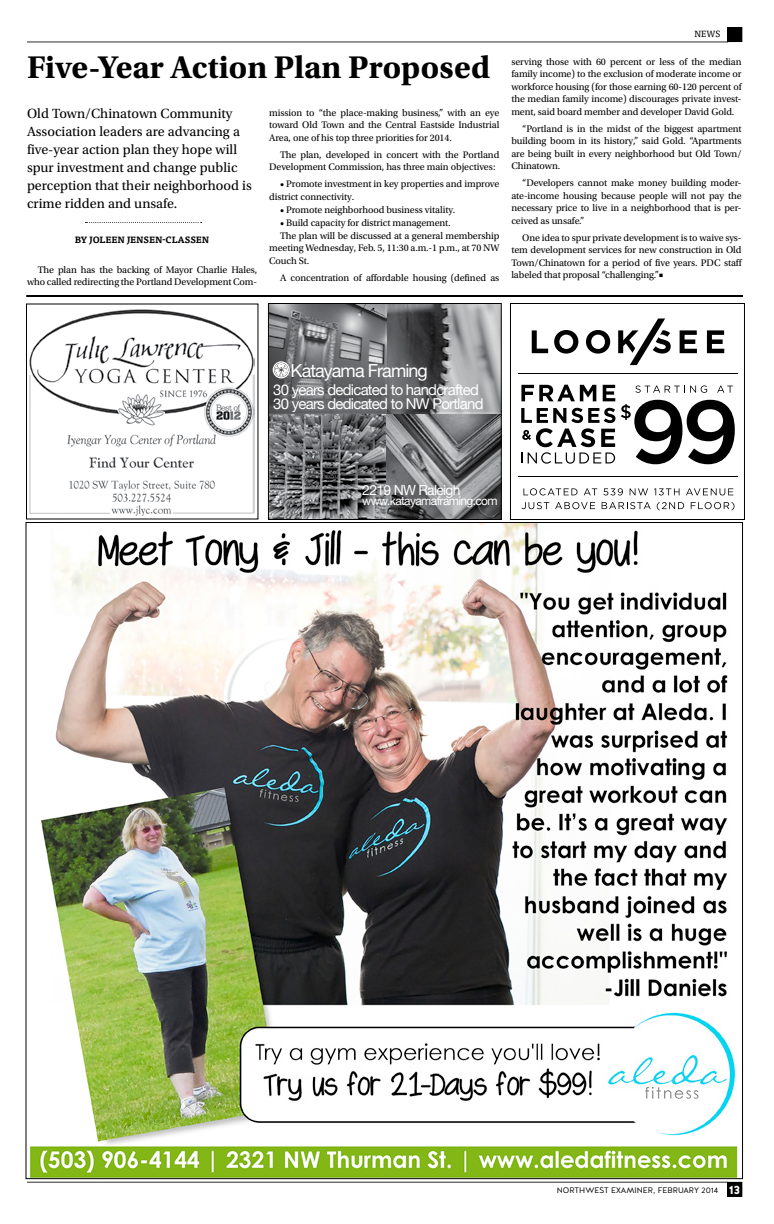
<style>
.page{position:relative;width:774px;height:1224px;background:#fff}
.page>*{position:absolute;margin:0;border:0;box-sizing:border-box;transform-origin:0 0}
.t1{font:700 33px "Utopia Std";color:#000}
.t2{font:18px "Helvetica Neue";letter-spacing:-.05em;color:#fff}
.t3{font:15px/14px "Helvetica Neue";letter-spacing:-.05em;color:#fff}
.t4{font:14px/18px "Utopia Std";color:#000}
.t5{font:14px "Helvetica Neue";letter-spacing:-.05em;color:#fff}
.t6{font:12px "Helvetica Neue";letter-spacing:-.05em;color:#fff}
.t7{font:10px/12.5px "Utopia Std";letter-spacing:-.01em;color:#000;text-align:justify}
.t8{font:700 9px "Tisa Pro";letter-spacing:-.015em;color:#000}
.t9{font:9px "Tisa Pro";color:#000}
.t10{font:8px "Halis GR";color:#000}
.s1{font-weight:900;font-size:12px;color:#fff}
</style>
<div class="page">
<hr style="left:27px;top:1182px;width:701px;height:1px;background:#2e2c2c">
<hr style="left:27px;top:42px;width:701px;height:1px;background:#2e2c2c">
<div style="left:728px;top:1182px;width:14px;height:14px;background:#000"></div>
<div style="left:727px;top:1182px;width:15px;height:15px;border:1px solid #000"></div>
<div style="left:728px;top:28px;width:14px;height:14px;background:#000"></div>
<div style="left:727px;top:27px;width:15px;height:15px;border:1px solid #000"></div>
<img style="left:28px;top:524px;width:710px;height:653px">
<img style="left:29px;top:309px;width:226px;height:207px">
<hr style="left:26px;top:295px;width:717px;height:2px;background:#000">
<img style="left:270px;top:305px;width:230px;height:213px">
<div style="left:275px;top:363px;width:13px;height:13px;border:1px solid #fff;border-radius:50%"></div>
<svg style="left:275px;top:364px;width:12px;height:12px"></svg>
<div style="left:273px;top:361px;width:17px;height:17px;border:1px solid #fff;border-radius:50%"></div>
<div style="left:268px;top:303px;width:234px;height:217px;border:1px solid #000"></div>
<svg style="left:532px;top:330px;width:16px;height:23px"></svg>
<svg style="left:554px;top:330px;width:24px;height:24px"></svg>
<svg style="left:586px;top:330px;width:24px;height:24px"></svg>
<svg style="left:680px;top:330px;width:17px;height:23px"></svg>
<svg style="left:707px;top:330px;width:17px;height:23px"></svg>
<svg style="left:618px;top:319px;width:53px;height:46px"></svg>
<svg style="left:521px;top:385px;width:75px;height:16px"></svg>
<svg style="left:603px;top:385px;width:12px;height:16px"></svg>
<svg style="left:521px;top:408px;width:94px;height:56px"></svg>
<svg style="left:621px;top:400px;width:114px;height:64px"></svg>
<svg style="left:635px;top:385px;width:72px;height:8px"></svg>
<svg style="left:717px;top:386px;width:16px;height:7px"></svg>
<hr style="left:518px;top:476px;width:220px;height:1px;background:#000">
<hr style="left:518px;top:373px;width:220px;height:1px;background:#000">
<svg style="left:523px;top:488px;width:55px;height:7px"></svg>
<svg style="left:584px;top:488px;width:13px;height:7px"></svg>
<svg style="left:603px;top:488px;width:20px;height:7px"></svg>
<svg style="left:630px;top:488px;width:18px;height:7px"></svg>
<svg style="left:654px;top:488px;width:25px;height:7px"></svg>
<svg style="left:686px;top:488px;width:47px;height:7px"></svg>
<svg style="left:522px;top:502px;width:27px;height:7px"></svg>
<svg style="left:555px;top:502px;width:40px;height:7px"></svg>
<svg style="left:602px;top:502px;width:49px;height:7px"></svg>
<svg style="left:657px;top:502px;width:27px;height:8px"></svg>
<svg style="left:691px;top:502px;width:44px;height:8px"></svg>
<div style="left:510px;top:303px;width:235px;height:217px;border:1px solid #000"></div>
<svg style="left:86px;top:222px;width:116px;height:1px"></svg>
<h1 class="t1" style="left:27px;top:48px;width:465px">Five-Year Action Plan Proposed</h1>
<h3 class="t4" style="left:27px;top:105px;width:226px">Old Town/Chinatown Community Association leaders are advancing a five-year action plan they hope will spur investment and change public perception that their neighborhood is crime ridden and unsafe.</h3>
<p class="t8" style="left:75px;top:233px;width:136px">BY JOLEEN JENSEN-CLASSEN</p>
<p class="t7" style="left:27px;top:263px;width:232px;text-align:right">The plan has the backing of Mayor Charlie Hales, who called redirecting the Portland Development Com-</p>
<p class="t7" style="left:269px;top:107px;width:232px">mission to “the place-making business,” with an eye toward Old Town and the Central Eastside Industrial Area, one of his top three priorities for 2014.</p>
<p class="t7" style="left:269px;top:149px;width:232px;text-indent:11px">The plan, developed in concert with the Portland<br>Development Commission, has three main objectives:</p>
<p class="t7" style="left:269px;top:178px;width:232px;line-height:13px;text-indent:11px">• Promote investment in key properties and improve district connectivity.</p>
<p class="t7" style="left:280px;top:204px;width:177px">• Promote neighborhood business vitality.</p>
<p class="t7" style="left:280px;top:217px;width:172px">• Build capacity for district management.</p>
<p class="t7" style="left:280px;top:230px;width:221px">The plan will be discussed at a general membership</p>
<p class="t7" style="left:269px;top:242px;width:232px">meeting Wednesday, Feb. 5, 11:30 a.m.-1 p.m., at 70 NW</p>
<p class="t7" style="left:269px;top:255px;width:42px">Couch St.</p>
<p class="t7" style="left:280px;top:272px;width:221px">A concentration of affordable housing (defined as</p>
<p class="t9" style="left:695px;top:27px;width:27px">NEWS</p>
<p class="t7" style="left:511px;top:56px;width:232px">serving those with 60 percent or less of the median family income) to the exclusion of moderate income or workforce housing (for those earning 60-120 percent of the median family income) discourages private invest&shy;ment, said board member and developer David Gold.</p>
<p class="t7" style="left:511px;top:123px;width:232px;text-indent:11px">“Portland is in the midst of the biggest apartment building boom in its history,” said Gold. “Apartments are being built in every neighborhood but Old Town/ Chinatown.</p>
<p class="t7" style="left:511px;top:177px;width:232px;text-indent:11px">“Developers cannot make money building moder&shy;ate-income housing because people will not pay the necessary price to live in a neighborhood that is per&shy;ceived as unsafe.”</p>
<p class="t7" style="left:511px;top:232px;width:232px;text-indent:11px">One idea to spur private development is to waive sys&shy;tem development services for new construction in Old Town/Chinatown for a period of five years. PDC staff labeled that proposal “challenging.”■</p>
<h2 class="t2" style="left:291px;top:359px;width:139px">Katayama Framing</h2>
<h3 class="t3" style="left:273px;top:383px;width:212px">30 years dedicated to handcrafted<br>30 years dedicated to NW Portland</h3>
<h3 class="t5" style="left:362px;top:481px;width:100px">2219 NW Raleigh</h3>
<p class="t6" style="left:362px;top:493px;width:137px">www.katayamaframing.com</p>
<p class="t10" style="left:557px;top:1185px;width:185px">NORTHWEST EXAMINER, FEBRUARY 2014 <span class="s1">13</span></p>
</div>
